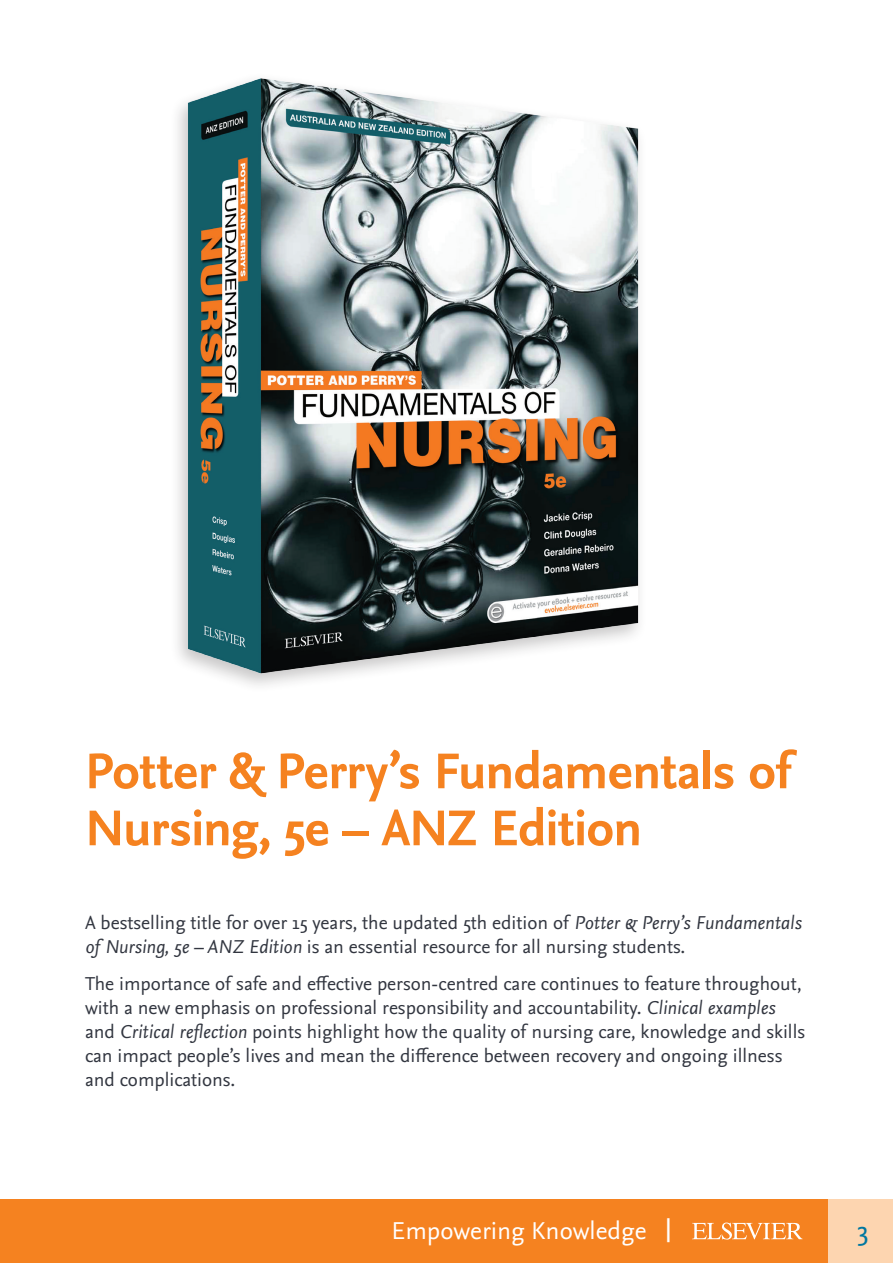
<style>
.page{position:relative;width:893px;height:1263px;background:#fff}
.page>*{position:absolute;margin:0;border:0;box-sizing:border-box;transform-origin:0 0}
.t1{font:700 52.5px/57px "Nexus Sans OT";letter-spacing:-.02em;color:#f58220}
.t2{font:28.5px "Nexus Sans OT";color:#0077a0}
.t3{font:25.5px "Nexus Sans OT";color:#fff}
.t4{font:19.5px/24px "Nexus Sans OT";color:#323640}
.s1{font-style:italic}
.s2{font-weight:700;font-size:24px}
</style>
<div class="page">
<div style="left:0;top:1199px;width:893px;height:64px;background:#f58220"></div>
<svg style="left:692px;top:1222px;width:110px;height:17px"></svg>
<div style="left:828px;top:1199px;width:65px;height:64px;background:#fdd5b0"></div>
<img style="left:177px;top:78px;width:463px;height:608px">
<h1 class="t1" style="left:85px;top:745px;width:708px">Potter &amp; Perry’s Fundamentals of<br>Nursing, 5e – ANZ Edition</h1>
<p class="t4" style="left:85px;top:911px;width:718px">A bestselling title for over 15 years, the updated 5th edition of <span class="s1">Potter &amp; Perry’s Fundamentals of Nursing, 5e – ANZ Edition</span> is an essential resource for all nursing students.</p>
<p class="t4" style="left:85px;top:972px;width:722px">The importance of safe and effective person-centred care continues to feature throughout, with a new emphasis on professional responsibility and accountability. <span class="s1">Clinical examples </span>and <span class="s1">Critical reflection</span> points highlight how the quality of nursing care, knowledge and skills can impact people’s lives and mean the difference between recovery and ongoing illness and complications.</p>
<h3 class="t3" style="left:391px;top:1216px;width:282px">Empowering Knowledge <span class="s2">|</span></h3>
<h2 class="t2" style="left:857px;top:1214px;width:13px">3</h2>
</div>
